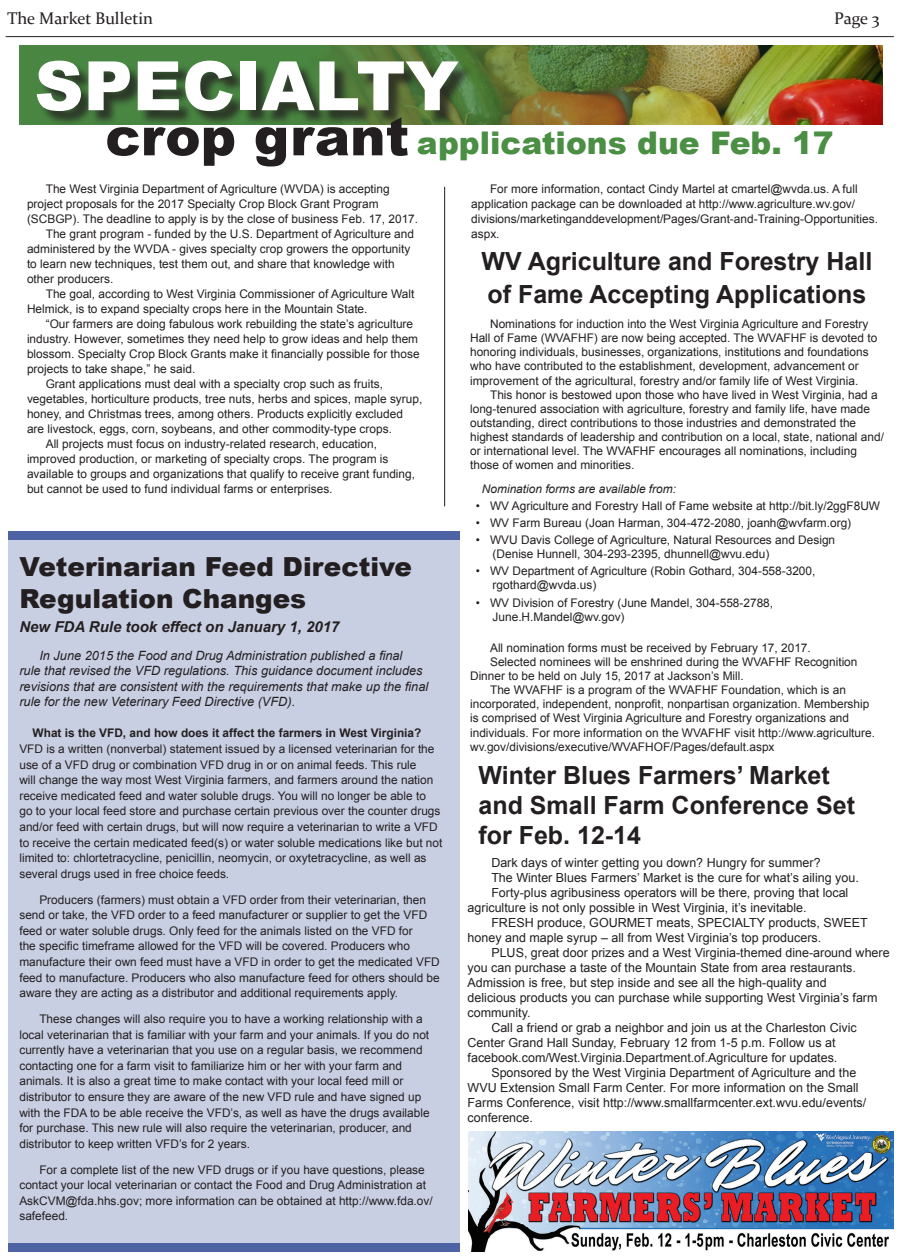
<style>
.page{position:relative;width:900px;height:1260px;background:#fff}
.page>*{position:absolute;margin:0;border:0;box-sizing:border-box;transform-origin:0 0}
.t1{font:900 68.12px "Arial";color:#fff}
.t2{font:900 53.12px "Arial";color:#231f20}
.t3{font:900 31.25px "Arial";color:#4a8f43}
.t4{font:900 26.25px/31.5px "Arial";color:#231f20}
.t5{font:700 25px/30px "Arial";color:#231f20}
.t6{font:16.88px "Constantia";color:#231f20}
.t7{font:italic 700 15px "Arial";color:#231f20}
.t8{font:italic 12.75px/15.2px "Arial";color:#231f20}
.t9{font:12.5px/15px "Arial";color:#231f20}
.t10{font:11.88px/15.6px "Arial";color:#231f20}
.t11{font:italic 11.88px "Arial";color:#231f20}
.s1{font-weight:700}
</style>
<div class="page">
<div style="left:19px;top:46px;width:856px;height:79px;background:#488641"></div>
<img style="left:337px;top:46px;width:546px;height:79px">
<div style="left:8px;top:531px;width:451px;height:721px;background:#c9cfe3"></div>
<hr style="left:6px;top:36px;width:888px;height:1px;background:#231f20">
<div style="left:8px;top:531px;width:451px;height:8px;background:#4e63a3"></div>
<div style="left:8px;top:1244px;width:451px;height:8px;background:#4e63a3"></div>
<div style="left:39px;top:63px;width:435px;height:63px;background:#231f20;opacity:.75"></div>
<hr style="left:444px;top:187px;width:1px;height:319px;background:#231f20">
<img style="left:468px;top:1132px;width:425px;height:120px">
<p class="t6" style="left:7px;top:7px;width:147px">The Market Bulletin</p>
<p class="t6" style="left:834px;top:7px;width:47px">Page 3</p>
<p class="t1" style="left:34px;top:36px;width:426px">SPECIALTY</p>
<p class="t2" style="left:105px;top:98px;width:305px">crop grant</p>
<p class="t3" style="left:417px;top:120px;width:418px">applications due Feb. 17</p>
<p class="t10" style="left:27px;top:181px;width:393px;line-height:15px;text-indent:19px">The West Virginia Department of Agriculture (WVDA) is accepting project proposals for the 2017 Specialty Crop Block Grant Program (SCBGP). The deadline to apply is by the close of business Feb. 17, 2017.</p>
<p class="t10" style="left:27px;top:226px;width:389px;line-height:15px;text-indent:19px">The grant program - funded by the U.S. Department of Agriculture and administered by the WVDA - gives specialty crop growers the opportunity to learn new techniques, test them out, and share that knowledge with other producers.</p>
<p class="t10" style="left:27px;top:286px;width:389px;line-height:15px;text-indent:19px">The goal, according to West Virginia Commissioner of Agriculture Walt<br>Helmick, is to expand specialty crops here in the Mountain State.</p>
<p class="t10" style="left:27px;top:316px;width:394px;line-height:15px;text-indent:19px">“Our farmers are doing fabulous work rebuilding the state’s agriculture industry. However, sometimes they need help to grow ideas and help them blossom. Specialty Crop Block Grants make it financially possible for those projects to take shape,” he said.</p>
<p class="t10" style="left:27px;top:376px;width:397px;line-height:15px;text-indent:19px">Grant applications must deal with a specialty crop such as fruits, vegetables, horticulture products, tree nuts, herbs and spices, maple syrup, honey, and Christmas trees, among others. Products explicitly excluded are livestock, eggs, corn, soybeans, and other commodity-type crops.</p>
<p class="t10" style="left:27px;top:436px;width:390px;line-height:15px;text-indent:19px">All projects must focus on industry-related research, education, improved production, or marketing of specialty crops. The program is available to groups and organizations that qualify to receive grant funding, but cannot be used to fund individual farms or enterprises.</p>
<p class="t4" style="left:19px;top:551px;width:394px">Veterinarian Feed Directive<br>Regulation Changes</p>
<p class="t7" style="left:19px;top:617px;width:322px">New FDA Rule took effect on January 1, 2017</p>
<p class="t8" style="left:19px;top:648px;width:410px;text-indent:20px">In June 2015 the Food and Drug Administration published a final<br>rule that revised the VFD regulations. This guidance document includes revisions that are consistent with the requirements that make up the final rule for the new Veterinary Feed Directive (VFD).</p>
<p class="t10" style="left:19px;top:725px;width:425px;text-indent:13px"><span class="s1">What is the VFD, and how does it affect the farmers in West Virginia?<br></span>VFD is a written (nonverbal) statement issued by a licensed veterinarian for the use of a VFD drug or combination VFD drug in or on animal feeds. This rule<br>will change the way most West Virginia farmers, and farmers around the nation receive medicated feed and water soluble drugs. You will no longer be able to<br>go to your local feed store and purchase certain previous over the counter drugs and/or feed with certain drugs, but will now require a veterinarian to write a VFD to receive the certain medicated feed(s) or water soluble medications like but not limited to: chlortetracycline, penicillin, neomycin, or oxytetracycline, as well as several drugs used in free choice feeds.</p>
<p class="t10" style="left:19px;top:892px;width:422px;text-indent:20px">Producers (farmers) must obtain a VFD order from their veterinarian, then send or take, the VFD order to a feed manufacturer or supplier to get the VFD feed or water soluble drugs. Only feed for the animals listed on the VFD for<br>the specific timeframe allowed for the VFD will be covered. Producers who manufacture their own feed must have a VFD in order to get the medicated VFD feed to manufacture. Producers who also manufacture feed for others should be aware they are acting as a distributor and additional requirements apply.</p>
<p class="t10" style="left:19px;top:1011px;width:412px;text-indent:20px">These changes will also require you to have a working relationship with a local veterinarian that is familiar with your farm and your animals. If you do not currently have a veterinarian that you use on a regular basis, we recommend contacting one for a farm visit to familiarize him or her with your farm and animals. It is also a great time to make contact with your local feed mill or distributor to ensure they are aware of the new VFD rule and have signed up with the FDA to be able receive the VFD’s, as well as have the drugs available for purchase. This new rule will also require the veterinarian, producer, and distributor to keep written VFD’s for 2 years.</p>
<p class="t10" style="left:19px;top:1162px;width:415px;text-indent:20px">For a complete list of the new VFD drugs or if you have questions, please contact your local veterinarian or contact the Food and Drug Administration at AskCVM@fda.hhs.gov; more information can be obtained at http://www.fda.ov/ safefeed.</p>
<p class="t10" style="left:471px;top:181px;width:408px;line-height:15px;text-indent:19px">For more information, contact Cindy Martel at cmartel@wvda.us. A full application package can be downloaded at http://www.agriculture.wv.gov/ divisions/marketinganddevelopment/Pages/Grant-and-Training-Opportunities. aspx.</p>
<p class="t5" style="left:481px;top:247px;width:392px">WV Agriculture and Forestry Hall</p>
<p class="t5" style="left:488px;top:280px;width:380px">of Fame Accepting Applications</p>
<p class="t10" style="left:470px;top:317px;width:409px;line-height:14.1px;text-indent:20px">Nominations for induction into the West Virginia Agriculture and Forestry Hall of Fame (WVAFHF) are now being accepted. The WVAFHF is devoted to honoring individuals, businesses, organizations, institutions and foundations who have contributed to the establishment, development, advancement or improvement of the agricultural, forestry and/or family life of West Virginia.</p>
<p class="t10" style="left:470px;top:388px;width:415px;line-height:14.1px;text-indent:20px">This honor is bestowed upon those who have lived in West Virginia, had a long-tenured association with agriculture, forestry and family life, have made outstanding, direct contributions to those industries and demonstrated the highest standards of leadership and contribution on a local, state, national and/ or international level. The WVAFHF encourages all nominations, including those of women and minorities.</p>
<p class="t11" style="left:482px;top:482px;width:196px">Nomination forms are available from:</p>
<p class="t10" style="left:476px;top:498px;width:406px">• WV Agriculture and Forestry Hall of Fame website at http://bit.ly/2ggF8UW</p>
<p class="t10" style="left:476px;top:515px;width:377px">• WV Farm Bureau (Joan Harman, 304-472-2080, joanh@wvfarm.org)</p>
<p class="t10" style="left:493px;top:533px;width:344px;line-height:14.1px;text-indent:-17px">• WVU Davis College of Agriculture, Natural Resources and Design (Denise Hunnell, 304-293-2395, dhunnell@wvu.edu)</p>
<p class="t10" style="left:493px;top:564px;width:324px;line-height:14.1px;text-indent:-17px">• WV Department of Agriculture (Robin Gothard, 304-558-3200, rgothard@wvda.us)</p>
<p class="t10" style="left:493px;top:595px;width:282px;line-height:14.1px;text-indent:-17px">• WV Division of Forestry (June Mandel, 304-558-2788,<br>June.H.Mandel@wv.gov)</p>
<p class="t10" style="left:490px;top:640px;width:322px">All nomination forms must be received by February 17, 2017.</p>
<p class="t10" style="left:470px;top:655px;width:389px;line-height:14.1px;text-indent:20px">Selected nominees will be enshrined during the WVAFHF Recognition<br>Dinner to be held on July 15, 2017 at Jackson’s Mill.</p>
<p class="t10" style="left:470px;top:683px;width:406px;line-height:14.1px;text-indent:20px">The WVAFHF is a program of the WVAFHF Foundation, which is an incorporated, independent, nonprofit, nonpartisan organization. Membership is comprised of West Virginia Agriculture and Forestry organizations and individuals. For more information on the WVAFHF visit http://www.agriculture. wv.gov/divisions/executive/WVAFHOF/Pages/default.aspx</p>
<p class="t5" style="left:479px;top:761px;width:378px">Winter Blues Farmers’ Market and Small Farm Conference Set for Feb. 12-14</p>
<p class="t9" style="left:491px;top:856px;width:331px">Dark days of winter getting you down? Hungry for summer?</p>
<p class="t9" style="left:491px;top:871px;width:369px">The Winter Blues Farmers’ Market is the cure for what’s ailing you.</p>
<p class="t9" style="left:468px;top:886px;width:382px;text-indent:24px">Forty-plus agribusiness operators will be there, proving that local agriculture is not only possible in West Virginia, it’s inevitable.</p>
<p class="t9" style="left:468px;top:916px;width:402px;text-indent:24px">FRESH produce, GOURMET meats, SPECIALTY products, SWEET honey and maple syrup – all from West Virginia’s top producers.</p>
<p class="t9" style="left:468px;top:946px;width:424px;text-indent:24px">PLUS, great door prizes and a West Virginia-themed dine-around where you can purchase a taste of the Mountain State from area restaurants.<br>Admission is free, but step inside and see all the high-quality and<br>delicious products you can purchase while supporting West Virginia’s farm community.</p>
<p class="t9" style="left:468px;top:1021px;width:391px;text-indent:24px">Call a friend or grab a neighbor and join us at the Charleston Civic<br>Center Grand Hall Sunday, February 12 from 1-5 p.m. Follow us at facebook.com/West.Virginia.Department.of.Agriculture for updates.</p>
<p class="t9" style="left:468px;top:1066px;width:400px;text-indent:24px">Sponsored by the West Virginia Department of Agriculture and the WVU Extension Small Farm Center. For more information on the Small Farms Conference, visit http://www.smallfarmcenter.ext.wvu.edu/events/ conference.</p>
</div>
